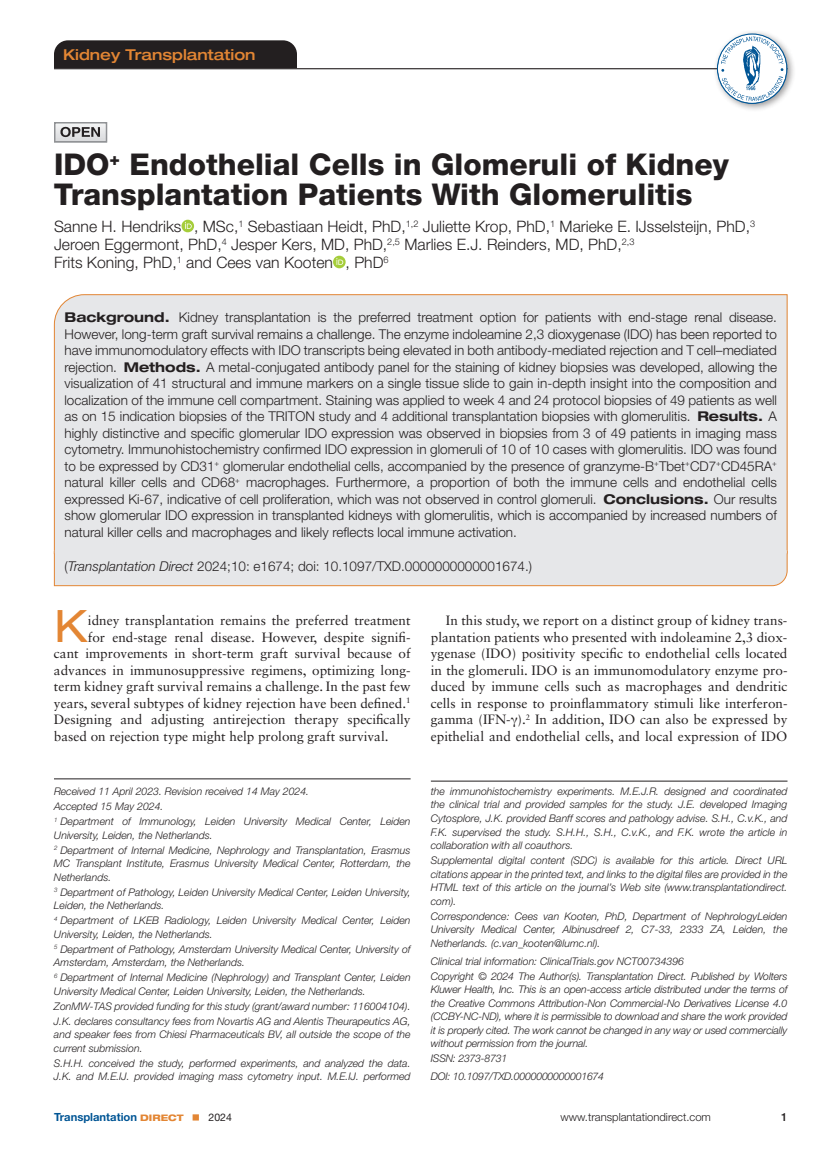
<style>
.page{position:relative;width:837px;height:1161px;background:#fff}
.page>*{position:absolute;margin:0;border:0;box-sizing:border-box;transform-origin:0 0}
.t1{font:expanded 44.7px "Helvetica Neue LT Std";color:#e38634}
.t2{font:800 30px/30px "Helvetica Neue LT Std";color:#231f20}
.t3{font:300 15.75px/18px "Helvetica Neue LT Std";color:#231f20}
.t4{font:500 expanded 15px "Helvetica Neue LT Std";color:#e38634}
.t5{font:300 13.5px/16.5px "Helvetica Neue LT Std";color:#231f20;text-align:justify}
.t6{font:13.5px/16.5px "Sabon LT Std";color:#231f20;text-align:justify}
.t7{font:300 11.25px "Helvetica Neue LT Std";color:#231f20}
.t8{font:700 11.25px "Helvetica Neue LT Std";color:#005595}
.t9{font:500 11.25px "Helvetica Neue LT Std";color:#231f20}
.t10{font:italic 300 10.5px/13.5px "Helvetica Neue LT Std";color:#231f20}
.t11{font:italic 300 10.5px/18px "Helvetica Neue LT Std";letter-spacing:-.02em;color:#231f20}
.t12{font:10.5px "Helvetica Neue LT Std";color:#231f20}
.s1{font-weight:700;font-stretch:expanded}
.s2{font-style:italic}
.s3{font-family:"Gandhari Unicode"}
.s4{font-weight:800;font-stretch:expanded;font-size:9px;color:#e38634}
</style>
<div class="page">
<div style="left:193px;top:1114px;width:6px;height:7px;background:#e38634"></div>
<img style="left:57px;top:125px;width:47px;height:15px">
<div style="left:54px;top:122px;width:53px;height:21px;border:2px solid #909295"></div>
<svg style="left:60px;top:127px;width:40px;height:10px"></svg>
<hr style="left:54px;top:68px;width:734px;height:1px;background:#231f20">
<hr style="left:54px;top:778px;width:357px;height:1px;background:#231f20">
<div style="left:54px;top:40px;width:243px;height:28px;background:#231f20"></div>
<div style="left:54px;top:294px;width:734px;height:256px;background:#e6e7e9"></div>
<div style="left:54px;top:550px;width:734px;height:36px;background:#e6e7e9"></div>
<hr style="left:55px;top:550px;width:732px;height:3px;background:#e6e7e9">
<svg style="left:181px;top:220px;width:13px;height:12px"></svg>
<svg style="left:185px;top:222px;width:7px;height:7px"></svg>
<svg style="left:333px;top:256px;width:13px;height:12px"></svg>
<svg style="left:336px;top:258px;width:7px;height:7px"></svg>
<hr style="left:431px;top:781px;width:357px;height:1px;background:#231f20">
<div style="left:713px;top:29px;width:83px;height:84px;background:#231f20;opacity:.45"></div>
<svg style="left:717px;top:34px;width:70px;height:69px"></svg>
<svg style="left:721px;top:37px;width:62px;height:64px"></svg>
<div style="left:717px;top:33px;width:70px;height:71px;border:1px solid #005595;border-radius:50%"></div>
<h3 class="t4" style="left:63px;top:45px;width:194px">Kidney Transplantation</h3>
<h2 class="t2" style="left:54px;top:150px;width:676px">IDO<sup>+</sup> Endothelial Cells in Glomeruli of Kidney<br>Transplantation Patients With Glomerulitis</h2>
<h3 class="t3" style="left:54px;top:217px;width:703px">Sanne H. Hendriks , MSc,<sup>1</sup> Sebastiaan Heidt, PhD,<sup>1,2</sup> Juliette Krop, PhD,<sup>1</sup> Marieke E. IJsselsteijn, PhD,<sup>3<br></sup>Jeroen Eggermont, PhD,<sup>4</sup> Jesper Kers, MD, PhD,<sup>2,5</sup> Marlies E.J. Reinders, MD, PhD,<sup>2,3<br></sup>Frits Koning, PhD,<sup>1</sup> and Cees van Kooten , PhD<sup>6</sup></h3>
<p class="t5" style="left:64px;top:309px;width:714px"><span class="s1">Background.</span> Kidney transplantation is the preferred treatment option for patients with end-stage renal disease.<br>However, long-term graft survival remains a challenge. The enzyme indoleamine 2,3 dioxygenase (IDO) has been reported to have immunomodulatory effects with IDO transcripts being elevated in both antibody-mediated rejection and T cell–mediated rejection. <span class="s1">Methods.</span> A metal-conjugated antibody panel for the staining of kidney biopsies was developed, allowing the visualization of 41 structural and immune markers on a single tissue slide to gain in-depth insight into the composition and localization of the immune cell compartment. Staining was applied to week 4 and 24 protocol biopsies of 49 patients as well as on 15 indication biopsies of the TRITON study and 4 additional transplantation biopsies with glomerulitis. <span class="s1">Results.</span> A highly distinctive and specific glomerular IDO expression was observed in biopsies from 3 of 49 patients in imaging mass cytometry. Immunohistochemistry confirmed IDO expression in glomeruli of 10 of 10 cases with glomerulitis. IDO was found to be expressed by CD31<sup>+</sup> glomerular endothelial cells, accompanied by the presence of granzyme-B<sup>+</sup>Tbet<sup>+</sup>CD7<sup>+</sup>CD45RA<sup>+ </sup>natural killer cells and CD68<sup>+</sup> macrophages. Furthermore, a proportion of both the immune cells and endothelial cells expressed Ki-67, indicative of cell proliferation, which was not observed in control glomeruli. <span class="s1">Conclusions.</span> Our results show glomerular IDO expression in transplanted kidneys with glomerulitis, which is accompanied by increased numbers of natural killer cells and macrophages and likely reflects local immune activation.</p>
<p class="t5" style="left:65px;top:558px;width:469px">(<span class="s2">Transplantation Direct</span> 2024;10: e1674; doi: 10.1097/TXD.0000000000001674.)</p>
<h1 class="t1" style="left:54px;top:599px;width:35px">K</h1>
<p class="t6" style="left:88px;top:612px;width:324px">idney transplantation remains the preferred treatment</p>
<p class="t6" style="left:431px;top:612px;width:358px;text-indent:15px">In this study, we report on a distinct group of kidney trans&shy;plantation patients who presented with indoleamine 2,3 diox&shy;ygenase (IDO) positivity specific to endothelial cells located in the glomeruli. IDO is an immunomodulatory enzyme pro&shy;duced by immune cells such as macrophages and dendritic cells in response to proinflammatory stimuli like interferon&shy;gamma (IFN-<span class="s3">γ</span>).<sup>2</sup> In addition, IDO can also be expressed by epithelial and endothelial cells, and local expression of IDO</p>
<p class="t6" style="left:88px;top:629px;width:324px">for end-stage renal disease. However, despite signifi-</p>
<p class="t6" style="left:54px;top:645px;width:358px">cant improvements in short-term graft survival because of</p>
<p class="t6" style="left:54px;top:662px;width:358px">advances in immunosuppressive regimens, optimizing long-</p>
<p class="t6" style="left:54px;top:678px;width:358px">term kidney graft survival remains a challenge. In the past few</p>
<p class="t6" style="left:54px;top:695px;width:358px">years, several subtypes of kidney rejection have been defined.<sup>1</sup></p>
<p class="t6" style="left:54px;top:711px;width:358px">Designing and adjusting antirejection therapy specifically</p>
<p class="t6" style="left:54px;top:728px;width:336px">based on rejection type might help prolong graft survival.</p>
<p class="t10" style="left:54px;top:784px;width:358px;line-height:15px">Received 11 April 2023. Revision received 14 May 2024.<br>Accepted 15 May 2024.<br><sup>1</sup> Department of Immunology, Leiden University Medical Center, Leiden</p>
<p class="t10" style="left:54px;top:828px;width:358px;line-height:15px">University, Leiden, the Netherlands.<br><sup>2</sup> Department of Internal Medicine, Nephrology and Transplantation, Erasmus</p>
<p class="t10" style="left:54px;top:857px;width:358px">MC Transplant Institute, Erasmus University Medical Center, Rotterdam, the<br>Netherlands.</p>
<p class="t10" style="left:54px;top:885px;width:358px"><sup>3</sup> Department of Pathology, Leiden University Medical Center, Leiden University,<br>Leiden, the Netherlands.</p>
<p class="t10" style="left:54px;top:914px;width:358px"><sup>4</sup> Department of LKEB Radiology, Leiden University Medical Center, Leiden<br>University, Leiden, the Netherlands.</p>
<p class="t10" style="left:54px;top:942px;width:358px"><sup>5</sup> Department of Pathology, Amsterdam University Medical Center, University of<br>Amsterdam, Amsterdam, the Netherlands.</p>
<p class="t10" style="left:54px;top:971px;width:358px"><sup>6</sup> Department of Internal Medicine (Nephrology) and Transplant Center, Leiden<br>University Medical Center, Leiden University, Leiden, the Netherlands.</p>
<p class="t10" style="left:54px;top:999px;width:358px;line-height:15px">ZonMW-TAS provided funding for this study (grant/award number: 116004104).<br>J.K. declares consultancy fees from Novartis AG and Alentis Theurapeutics AG,</p>
<p class="t10" style="left:54px;top:1028px;width:358px">and speaker fees from Chiesi Pharmaceuticals BV, all outside the scope of the current submission.</p>
<p class="t10" style="left:54px;top:1056px;width:358px">S.H.H. conceived the study, performed experiments, and analyzed the data.<br>J.K. and M.E.IJ. provided imaging mass cytometry input. M.E.IJ. performed</p>
<p class="t10" style="left:431px;top:784px;width:358px;text-align:justify">the immunohistochemistry experiments. M.E.J.R. designed and coordinated the clinical trial and provided samples for the study. J.E. developed Imaging Cytosplore, J.K. provided Banff scores and pathology advise. S.H., C.v.K., and F.K. supervised the study. S.H.H., S.H., C.v.K., and F.K. wrote the article in collaboration with all coauthors.</p>
<p class="t10" style="left:431px;top:853px;width:358px;text-align:justify">Supplemental digital content (SDC) is available for this article. Direct URL citations appear in the printed text, and links to the digital files are provided in the HTML text of this article on the journal’s Web site (www.transplantationdirect. com).</p>
<p class="t10" style="left:431px;top:909px;width:358px;text-align:justify">Correspondence: Cees van Kooten, PhD, Department of NephrologyLeiden University Medical Center, Albinusdreef 2, C7-33, 2333 ZA, Leiden, the Netherlands. (c.van_kooten@lumc.nl).</p>
<p class="t10" style="left:431px;top:953px;width:358px;line-height:15px">Clinical trial information: ClinicalTrials.gov NCT00734396<br>Copyright © 2024 The Author(s). Transplantation Direct. Published by Wolters</p>
<p class="t10" style="left:431px;top:982px;width:358px;text-align:justify">Kluwer Health, Inc. This is an open-access article distributed under the terms of the Creative Commons Attribution-Non Commercial-No Derivatives License 4.0 (CCBY-NC-ND), where it is permissible to download and share the work provided it is properly cited. The work cannot be changed in any way or used commercially without permission from the journal.</p>
<p class="t11" style="left:431px;top:1049px;width:175px">ISSN: 2373-8731<br>DOI: 10.1097/TXD.0000000000001674</p>
<p class="t8" style="left:54px;top:1110px;width:131px">Transplantation <span class="s4">DIRECT</span></p>
<p class="t12" style="left:209px;top:1111px;width:25px">2024</p>
<p class="t7" style="left:561px;top:1110px;width:152px">www.transplantationdirect.com</p>
<p class="t9" style="left:781px;top:1110px;width:8px">1</p>
</div>
